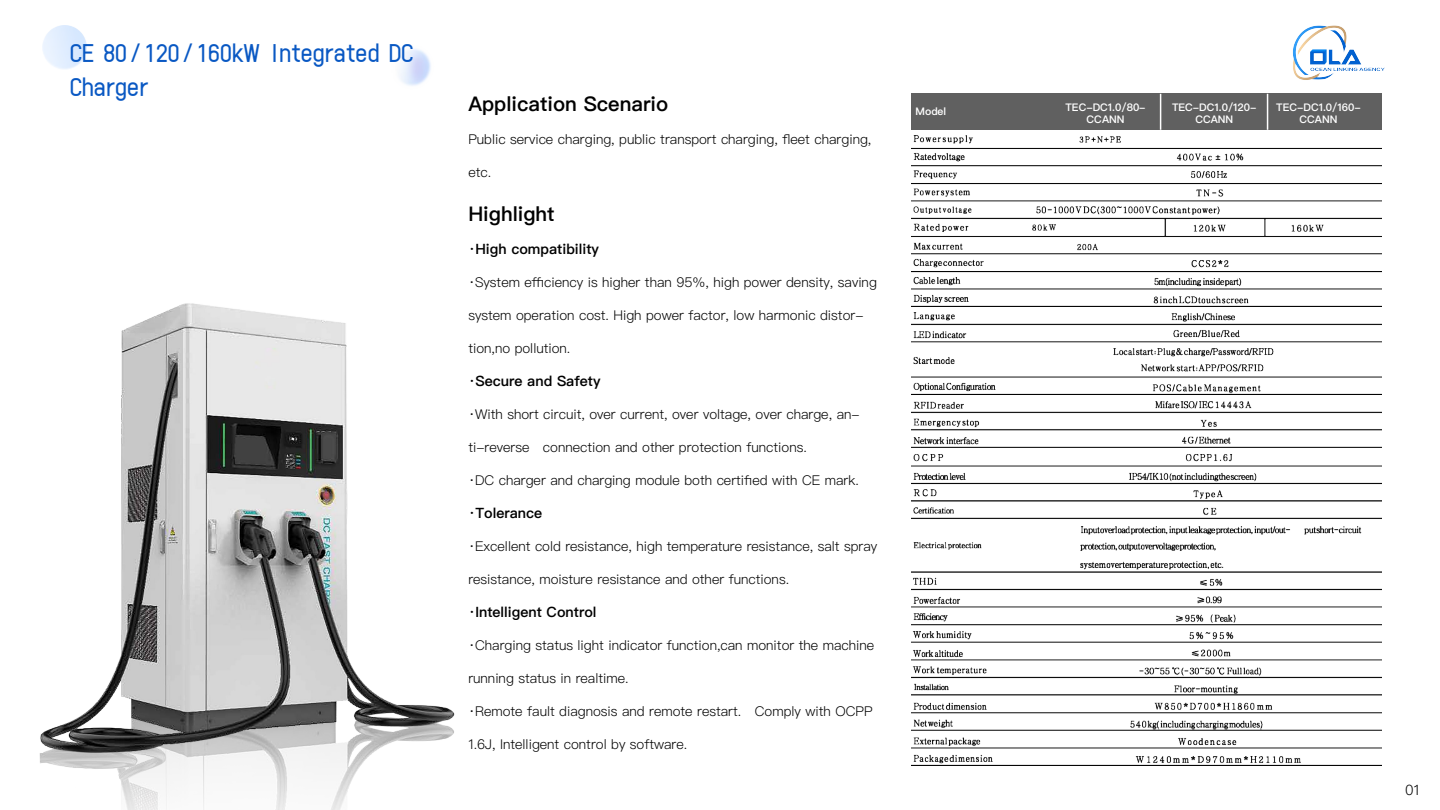
<style>
.page{position:relative;width:1440px;height:810px;background:#fff}
.page>*{position:absolute;margin:0;border:0;box-sizing:border-box;transform-origin:0 0}
.t1{font:20.77px/33.5px "Kingsoft Cloud Font";color:#0958c3}
.t2{font:600 20.25px "Ping Fang SC";color:#000}
.t3{font:600 14.25px "Ping Fang SC";color:#000}
.t4{font:300 14.25px "Ping Fang SC";color:#000}
.t5{font:300 13.5px "Ping Fang SC";color:#000}
.t6{font:600 10.5px/12px "Ping Fang SC";color:#fff;text-align:center}
</style>
<div class="page">
<img style="left:39px;top:303px;width:416px;height:507px">
<img style="left:42px;top:25px;width:45px;height:44px">
<img style="left:399px;top:49px;width:32px;height:37px">
<img style="left:1293px;top:25px;width:92px;height:55px">
<img style="left:912px;top:135px;width:470px;height:631px">
<div style="left:912px;top:94px;width:470px;height:36px;background:#606060"></div>
<hr style="left:1160px;top:94px;width:1px;height:36px;background:#fff">
<hr style="left:1267px;top:94px;width:1px;height:36px;background:#fff">
<h1 class="t1" style="left:70px;top:38px;width:346px">CE 80/120/160kW Integrated DC<br>Charger</h1>
<h2 class="t2" style="left:468px;top:92px;width:202px">Application Scenario</h2>
<p class="t5" style="left:468px;top:131px;width:405px">Public service charging, public transport charging, fleet charging,</p>
<p class="t5" style="left:468px;top:164px;width:24px">etc.</p>
<h2 class="t2" style="left:468px;top:201px;width:88px">Highlight</h2>
<p class="t3" style="left:468px;top:240px;width:132px">·High compatibility</p>
<p class="t5" style="left:468px;top:274px;width:410px">·System efficiency is higher than 95%, high power density, saving</p>
<p class="t5" style="left:468px;top:307px;width:397px">system operation cost. High power factor, low harmonic distor-</p>
<p class="t5" style="left:468px;top:340px;width:104px">tion,no pollution.</p>
<p class="t3" style="left:468px;top:372px;width:134px">·Secure and Safety</p>
<p class="t5" style="left:468px;top:406px;width:393px">·With short circuit, over current, over voltage, over charge, an-</p>
<p class="t5" style="left:468px;top:439px;width:340px">ti-reverse connection and other protection functions.</p>
<p class="t5" style="left:468px;top:472px;width:392px">·DC charger and charging module both certified with CE mark.</p>
<p class="t3" style="left:468px;top:504px;width:75px">·Tolerance</p>
<p class="t5" style="left:468px;top:538px;width:411px">·Excellent cold resistance, high temperature resistance, salt spray</p>
<p class="t5" style="left:468px;top:571px;width:322px">resistance, moisture resistance and other functions.</p>
<p class="t3" style="left:468px;top:603px;width:130px">·Intelligent Control</p>
<p class="t5" style="left:468px;top:637px;width:407px">·Charging status light indicator function,can monitor the machine</p>
<p class="t5" style="left:468px;top:670px;width:162px">running status in realtime.</p>
<p class="t5" style="left:468px;top:703px;width:406px">·Remote fault diagnosis and remote restart. Comply with OCPP</p>
<p class="t5" style="left:468px;top:736px;width:221px">1.6J, Intelligent control by software.</p>
<p class="t6" style="left:916px;top:105px;width:32px">Model</p>
<p class="t6" style="left:1065px;top:101px;width:82px">TEC-DC1.0/80-<br>CCANN</p>
<p class="t6" style="left:1172px;top:101px;width:86px">TEC-DC1.0/120-<br>CCANN</p>
<p class="t6" style="left:1276px;top:101px;width:86px">TEC-DC1.0/160-<br>CCANN</p>
<p class="t4" style="left:1405px;top:781px;width:16px">01</p>
</div>
